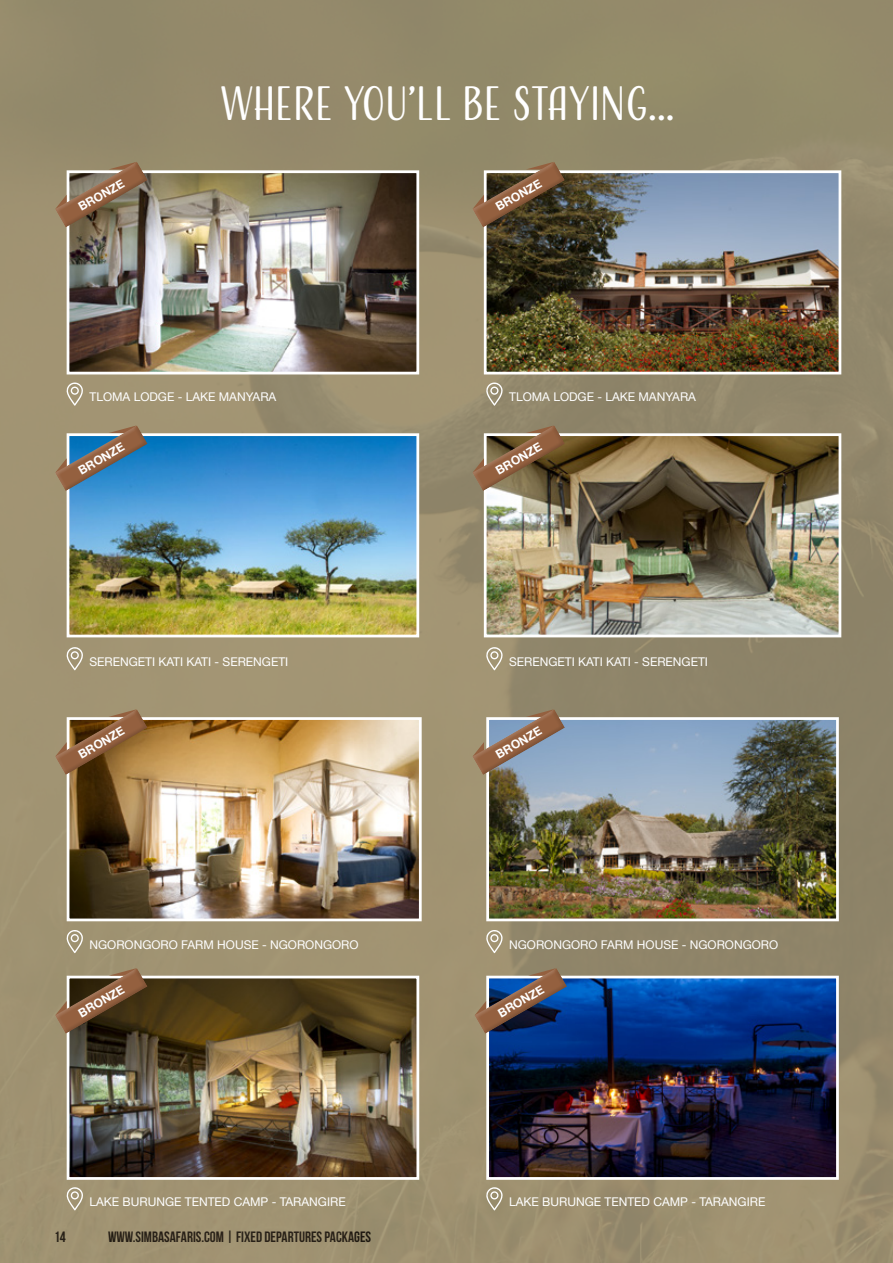
<style>
.page{position:relative;width:893px;height:1263px;background:#fff}
.page>*{position:absolute;margin:0;border:0;box-sizing:border-box;transform-origin:0 0}
.t1{font:45px "Adorn S Condensed Sans";letter-spacing:-.015em;color:#fff}
.t2{font:15px "Bebas Neue";color:#231f20}
.t3{font:12px "Helvetica Neue";color:#fff}
.t4{font:700 12px "Helvetica Neue";color:#fff}
</style>
<div class="page">
<div style="left:0;top:0;width:893px;height:1263px;background:linear-gradient(to right,#9f9271,#91886a)"></div>
<img style="left:65px;top:974px;width:356px;height:207px">
<img style="left:485px;top:974px;width:355px;height:207px">
<svg style="left:66px;top:1187px;width:17px;height:23px"></svg>
<svg style="left:486px;top:1187px;width:17px;height:23px"></svg>
<svg style="left:52px;top:966px;width:96px;height:70px;background:#6f583d"></svg>
<svg style="left:471px;top:966px;width:97px;height:70px;background:#5c5d69"></svg>
<img style="left:485px;top:716px;width:355px;height:207px">
<img style="left:65px;top:716px;width:358px;height:207px">
<svg style="left:66px;top:930px;width:17px;height:23px"></svg>
<svg style="left:486px;top:930px;width:17px;height:23px"></svg>
<svg style="left:52px;top:707px;width:96px;height:70px;background:#926f47"></svg>
<svg style="left:469px;top:707px;width:97px;height:70px;background:#948c86"></svg>
<img style="left:65px;top:432px;width:356px;height:207px">
<img style="left:482px;top:432px;width:361px;height:207px">
<svg style="left:66px;top:647px;width:17px;height:23px"></svg>
<svg style="left:486px;top:647px;width:17px;height:23px"></svg>
<svg style="left:52px;top:423px;width:96px;height:70px;background:#6a818c"></svg>
<svg style="left:469px;top:423px;width:97px;height:70px;background:#836b4d"></svg>
<img style="left:65px;top:169px;width:356px;height:207px">
<img style="left:482px;top:169px;width:361px;height:207px">
<svg style="left:66px;top:382px;width:17px;height:24px"></svg>
<svg style="left:486px;top:382px;width:17px;height:24px"></svg>
<svg style="left:52px;top:160px;width:96px;height:69px;background:#8a735a"></svg>
<svg style="left:469px;top:160px;width:97px;height:69px;background:#725d43"></svg>
<h1 class="t1" style="left:220px;top:75px;width:456px">WHERE YOU’LL BE STAYING...</h1>
<p class="t4" style="left:75px;top:199px;width:52px;rotate:-30deg">BRONZE</p>
<p class="t4" style="left:492px;top:199px;width:52px;rotate:-30deg">BRONZE</p>
<p class="t3" style="left:89px;top:388px;width:188px">TLOMA LODGE - LAKE MANYARA</p>
<p class="t3" style="left:509px;top:388px;width:188px">TLOMA LODGE - LAKE MANYARA</p>
<p class="t4" style="left:75px;top:463px;width:52px;rotate:-30deg">BRONZE</p>
<p class="t4" style="left:492px;top:463px;width:52px;rotate:-30deg">BRONZE</p>
<p class="t3" style="left:89px;top:653px;width:200px">SERENGETI KATI KATI - SERENGETI</p>
<p class="t3" style="left:509px;top:653px;width:200px">SERENGETI KATI KATI - SERENGETI</p>
<p class="t4" style="left:75px;top:747px;width:52px;rotate:-30deg">BRONZE</p>
<p class="t4" style="left:492px;top:747px;width:52px;rotate:-30deg">BRONZE</p>
<p class="t3" style="left:89px;top:935px;width:271px">NGORONGORO FARM HOUSE - NGORONGORO</p>
<p class="t3" style="left:509px;top:935px;width:271px">NGORONGORO FARM HOUSE - NGORONGORO</p>
<p class="t4" style="left:75px;top:1006px;width:52px;rotate:-30deg">BRONZE</p>
<p class="t4" style="left:494px;top:1006px;width:52px;rotate:-30deg">BRONZE</p>
<p class="t3" style="left:90px;top:1193px;width:258px">LAKE BURUNGE TENTED CAMP - TARANGIRE</p>
<p class="t3" style="left:509px;top:1193px;width:258px">LAKE BURUNGE TENTED CAMP - TARANGIRE</p>
<p class="t2" style="left:54px;top:1228px;width:13px">14</p>
<p class="t2" style="left:108px;top:1228px;width:265px">WWW.SIMBASAFARIS.COM | FIXED DEPARTURES PACKAGES</p>
</div>
